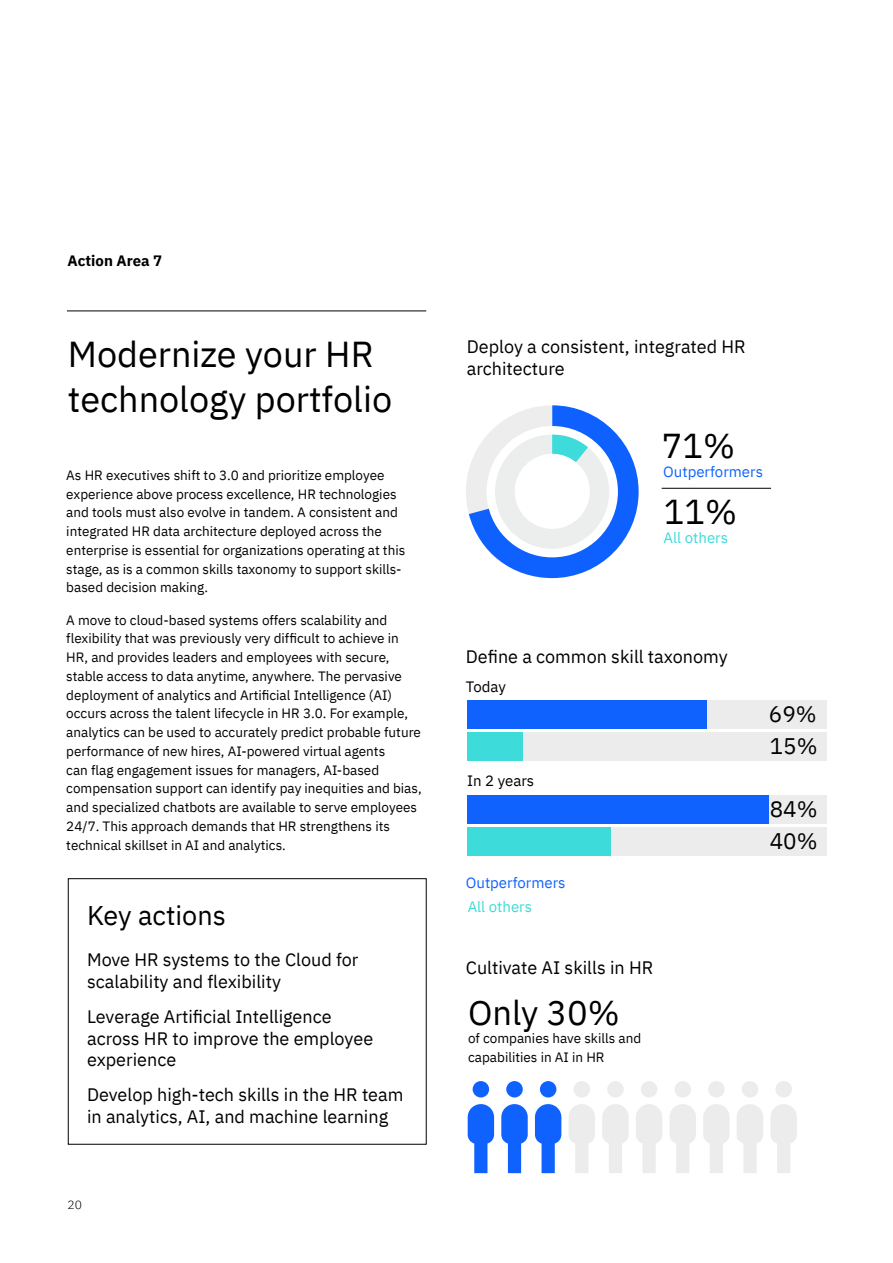
<style>
.page{position:relative;width:893px;height:1263px;background:#fff}
.page>*{position:absolute;margin:0;border:0;box-sizing:border-box;transform-origin:0 0}
.t1{font:36px/45px "IBM Plex Sans";color:#000}
.t2{font:34.5px "IBM Plex Sans";color:#000}
.t3{font:27px "IBM Plex Sans";color:#000}
.t4{font:22.5px/32.4px "IBM Plex Sans";color:#000}
.t5{font:18px/21.6px "IBM Plex Sans";color:#000}
.t6{font:15px "IBM Plex Sans";color:#0f62fe}
.t7{font:15px "IBM Plex Sans";color:#3ddbd9}
.t8{font:15px "IBM Plex Sans";color:#000}
.t9{font:700 15px "IBM Plex Sans";color:#000}
.t10{font:13.5px/18.8px "IBM Plex Sans";color:#000}
.t11{font:300 12px "IBM Plex Sans";color:#000}
</style>
<div class="page">
<hr style="left:67px;top:311px;width:359px;height:1px;background:#000">
<svg style="left:468px;top:1081px;width:26px;height:92px"></svg>
<svg style="left:501px;top:1081px;width:27px;height:92px"></svg>
<svg style="left:703px;top:1081px;width:27px;height:92px"></svg>
<svg style="left:770px;top:1081px;width:27px;height:92px"></svg>
<svg style="left:670px;top:1081px;width:26px;height:92px"></svg>
<svg style="left:636px;top:1081px;width:26px;height:92px"></svg>
<svg style="left:602px;top:1081px;width:27px;height:92px"></svg>
<svg style="left:569px;top:1081px;width:26px;height:92px"></svg>
<svg style="left:535px;top:1081px;width:26px;height:92px"></svg>
<svg style="left:737px;top:1081px;width:26px;height:92px"></svg>
<div style="left:467px;top:700px;width:360px;height:28px;background:#ececec"></div>
<div style="left:467px;top:700px;width:240px;height:28px;background:#0f62fe"></div>
<div style="left:467px;top:733px;width:360px;height:28px;background:#ececec"></div>
<div style="left:467px;top:733px;width:56px;height:28px;background:#3ddbd9"></div>
<div style="left:467px;top:795px;width:360px;height:28px;background:#ececec"></div>
<div style="left:467px;top:795px;width:302px;height:28px;background:#0f62fe"></div>
<div style="left:467px;top:828px;width:360px;height:28px;background:#ececec"></div>
<div style="left:467px;top:828px;width:143px;height:28px;background:#3ddbd9"></div>
<hr style="left:662px;top:488px;width:109px;height:1px;background:#000">
<svg style="left:466px;top:405px;width:173px;height:173px"></svg>
<div style="left:515px;top:454px;width:75px;height:75px;background:#fff;border-radius:50%"></div>
<p class="t9" style="left:68px;top:249px;width:96px">Action Area 7</p>
<h1 class="t1" style="left:68px;top:329px;width:326px">Modernize your HR technology portfolio</h1>
<h3 class="t5" style="left:467px;top:335px;width:280px">Deploy a consistent, integrated HR architecture</h3>
<p class="t10" style="left:66px;top:465px;width:340px">As HR executives shift to 3.0 and prioritize employee experience above process excellence, HR technologies and tools must also evolve in tandem. A consistent and integrated HR data architecture deployed across the enterprise is essential for organizations operating at this stage, as is a common skills taxonomy to support skills&shy;based decision making.</p>
<p class="t10" style="left:66px;top:609px;width:357px">A move to cloud-based systems offers scalability and flexibility that was previously very difficult to achieve in HR, and provides leaders and employees with secure, stable access to data anytime, anywhere. The pervasive deployment of analytics and Artificial Intelligence (AI) occurs across the talent lifecycle in HR 3.0. For example, analytics can be used to accurately predict probable future performance of new hires, AI-powered virtual agents<br>can flag engagement issues for managers, AI-based compensation support can identify pay inequities and bias, and specialized chatbots are available to serve employees 24/7. This approach demands that HR strengthens its technical skillset in AI and analytics.</p>
<h2 class="t2" style="left:662px;top:419px;width:75px">71%</h2>
<p class="t6" style="left:663px;top:460px;width:101px">Outperformers</p>
<h2 class="t2" style="left:664px;top:485px;width:75px">11%</h2>
<p class="t7" style="left:664px;top:526px;width:66px">All others</p>
<h3 class="t5" style="left:466px;top:645px;width:263px">Define a common skill taxonomy</h3>
<p class="t8" style="left:466px;top:675px;width:42px">Today</p>
<p class="t8" style="left:467px;top:769px;width:69px">In 2 years</p>
<h3 class="t4" style="left:769px;top:696px;width:49px">69%</h3>
<h3 class="t4" style="left:770px;top:728px;width:49px">15%</h3>
<h3 class="t4" style="left:770px;top:790px;width:49px">84%<br>40%</h3>
<h3 class="t3" style="left:87px;top:894px;width:140px">Key actions</h3>
<h3 class="t5" style="left:87px;top:948px;width:273px">Move HR systems to the Cloud for scalability and flexibility</h3>
<h3 class="t5" style="left:87px;top:1004px;width:288px">Leverage Artificial Intelligence across HR to improve the employee experience</h3>
<h3 class="t5" style="left:87px;top:1083px;width:318px">Develop high-tech skills in the HR team in analytics, AI, and machine learning</h3>
<p class="t6" style="left:466px;top:871px;width:101px">Outperformers</p>
<p class="t7" style="left:468px;top:895px;width:66px">All others</p>
<h3 class="t5" style="left:466px;top:955px;width:189px">Cultivate AI skills in HR</h3>
<h2 class="t2" style="left:468px;top:986px;width:153px">Only 30%</h2>
<p class="t10" style="left:468px;top:1028px;width:175px">of companies have skills and capabilities in AI in HR</p>
<p class="t11" style="left:68px;top:1196px;width:16px">20</p>
</div>
